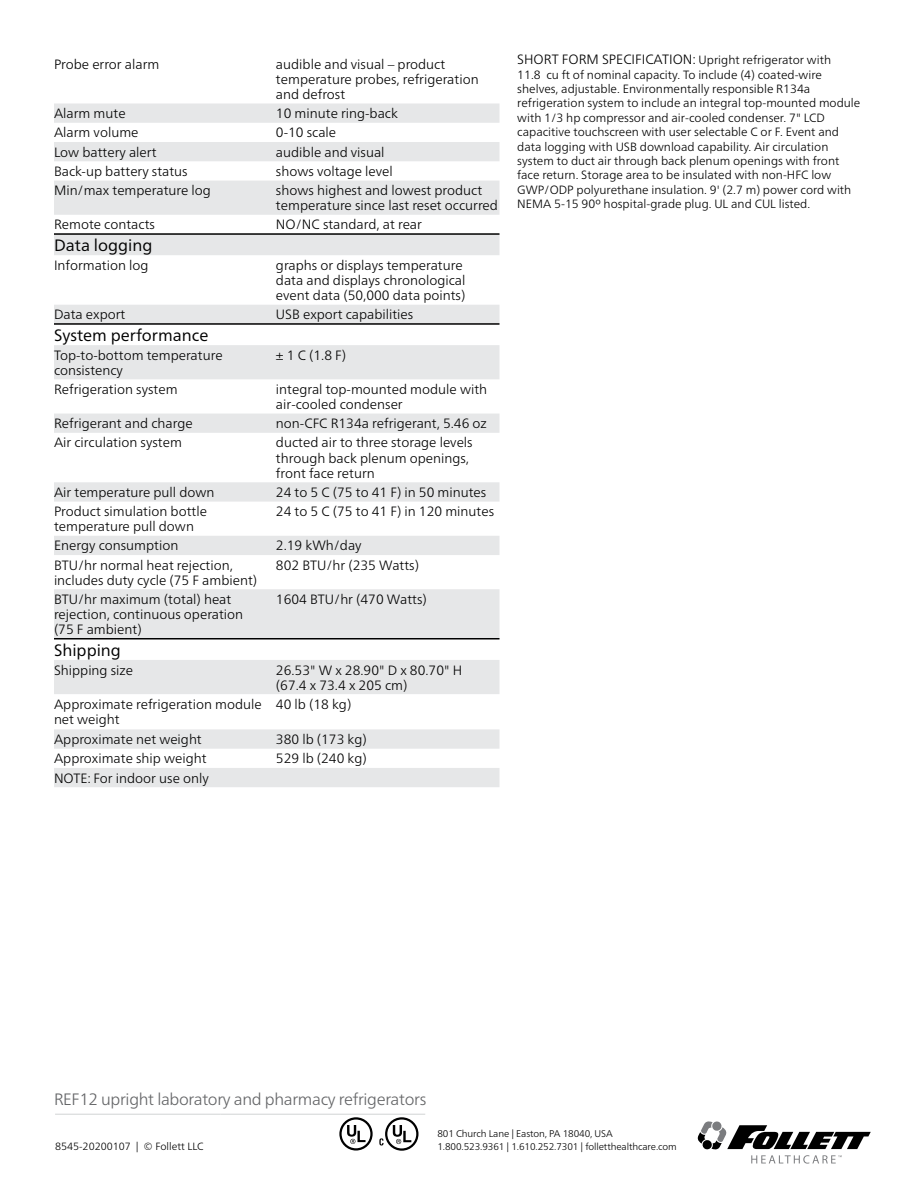
<style>
.page{position:relative;width:918px;height:1188px;background:#fff}
.page>*{position:absolute;margin:0;border:0;box-sizing:border-box;transform-origin:0 0}
.t1{font:300 16.5px "Frutiger Neue LT Pro";letter-spacing:-.02em;color:#636466}
.t2{font:16.5px "Frutiger Neue LT Pro";color:#000}
.t3{font:300 13.5px/15.3px "Frutiger Neue LT Pro";color:#000}
.t4{font:300 12px/14.4px "Frutiger Neue LT Pro";color:#000}
.t5{font:300 10.5px "Frutiger Neue LT Pro";color:#000}
.t6{font:300 9.75px/13.5px "Frutiger Neue LT Pro";letter-spacing:-.01em;color:#000}
.s1{font-size:12px}
</style>
<div class="page">
<svg style="left:54px;top:104px;width:446px;height:683px"></svg>
<hr style="left:54px;top:233px;width:222px;height:2px;background:#000">
<hr style="left:276px;top:233px;width:224px;height:2px;background:#000">
<hr style="left:54px;top:323px;width:222px;height:2px;background:#000">
<hr style="left:276px;top:323px;width:224px;height:2px;background:#000">
<hr style="left:54px;top:638px;width:222px;height:2px;background:#000">
<hr style="left:276px;top:638px;width:224px;height:2px;background:#000">
<hr style="left:55px;top:1114px;width:165px;height:1px;background:#d1d3d4">
<hr style="left:220px;top:1114px;width:205px;height:1px;background:#d1d3d4">
<svg style="left:697px;top:1121px;width:174px;height:43px"></svg>
<svg style="left:341px;top:1118px;width:31px;height:31px"></svg>
<div style="left:339px;top:1117px;width:34px;height:34px;border:2px solid #000;border-radius:50%"></div>
<svg style="left:347px;top:1125px;width:19px;height:19px"></svg>
<svg style="left:386px;top:1118px;width:31px;height:32px"></svg>
<div style="left:385px;top:1117px;width:34px;height:34px;border:2px solid #000;border-radius:50%"></div>
<svg style="left:393px;top:1125px;width:18px;height:19px"></svg>
<svg style="left:379px;top:1138px;width:5px;height:8px"></svg>
<p class="t3" style="left:54px;top:56px;width:107px">Probe error alarm</p>
<p class="t3" style="left:276px;top:56px;width:204px">audible and visual – product temperature probes, refrigeration and defrost</p>
<p class="t3" style="left:54px;top:106px;width:73px">Alarm mute</p>
<p class="t3" style="left:276px;top:106px;width:124px">10 minute ring-back</p>
<p class="t3" style="left:54px;top:125px;width:86px">Alarm volume</p>
<p class="t3" style="left:276px;top:125px;width:62px">0-10 scale</p>
<p class="t3" style="left:54px;top:144px;width:104px">Low battery alert</p>
<p class="t3" style="left:276px;top:144px;width:110px">audible and visual</p>
<p class="t3" style="left:54px;top:163px;width:135px">Back-up battery status</p>
<p class="t3" style="left:276px;top:163px;width:118px">shows voltage level</p>
<p class="t3" style="left:54px;top:183px;width:158px">Min/max temperature log</p>
<p class="t3" style="left:276px;top:183px;width:224px">shows highest and lowest product temperature since last reset occurred</p>
<p class="t3" style="left:54px;top:217px;width:103px">Remote contacts</p>
<p class="t3" style="left:276px;top:217px;width:148px">NO/NC standard, at rear</p>
<p class="t2" style="left:54px;top:235px;width:100px">Data logging</p>
<p class="t3" style="left:54px;top:257px;width:96px">Information log</p>
<p class="t3" style="left:276px;top:257px;width:191px">graphs or displays temperature data and displays chronological event data (50,000 data points)</p>
<p class="t3" style="left:54px;top:307px;width:73px">Data export</p>
<p class="t3" style="left:276px;top:307px;width:139px">USB export capabilities</p>
<p class="t2" style="left:54px;top:325px;width:156px">System performance</p>
<p class="t3" style="left:54px;top:347px;width:170px">Top-to-bottom temperature consistency</p>
<p class="t3" style="left:276px;top:347px;width:72px">± 1 C (1.8 F)</p>
<p class="t3" style="left:54px;top:381px;width:125px">Refrigeration system</p>
<p class="t3" style="left:276px;top:381px;width:213px">integral top-mounted module with air-cooled condenser</p>
<p class="t3" style="left:54px;top:416px;width:140px">Refrigerant and charge</p>
<p class="t3" style="left:276px;top:416px;width:212px">non-CFC R134a refrigerant, 5.46 oz</p>
<p class="t3" style="left:54px;top:435px;width:129px">Air circulation system</p>
<p class="t3" style="left:276px;top:435px;width:198px">ducted air to three storage levels through back plenum openings, front face return</p>
<p class="t3" style="left:54px;top:484px;width:162px">Air temperature pull down</p>
<p class="t3" style="left:276px;top:484px;width:212px">24 to 5 C (75 to 41 F) in 50 minutes</p>
<p class="t3" style="left:54px;top:504px;width:154px">Product simulation bottle temperature pull down</p>
<p class="t3" style="left:276px;top:504px;width:220px">24 to 5 C (75 to 41 F) in 120 minutes</p>
<p class="t3" style="left:54px;top:538px;width:126px">Energy consumption</p>
<p class="t3" style="left:276px;top:538px;width:87px">2.19 kWh/day</p>
<p class="t3" style="left:54px;top:557px;width:205px">BTU/hr normal heat rejection, includes duty cycle (75 F ambient)</p>
<p class="t3" style="left:276px;top:557px;width:145px">802 BTU/hr (235 Watts)</p>
<p class="t3" style="left:54px;top:591px;width:191px">BTU/hr maximum (total) heat rejection, continuous operation (75 F ambient)</p>
<p class="t3" style="left:276px;top:591px;width:152px">1604 BTU/hr (470 Watts)</p>
<p class="t2" style="left:54px;top:640px;width:69px">Shipping</p>
<p class="t3" style="left:54px;top:662px;width:81px">Shipping size</p>
<p class="t3" style="left:276px;top:662px;width:188px">26.53" W x 28.90" D x 80.70" H (67.4 x 73.4 x 205 cm)</p>
<p class="t3" style="left:54px;top:696px;width:209px">Approximate refrigeration module net weight</p>
<p class="t3" style="left:276px;top:696px;width:77px">40 lb (18 kg)</p>
<p class="t3" style="left:54px;top:732px;width:149px">Approximate net weight</p>
<p class="t3" style="left:276px;top:732px;width:92px">380 lb (173 kg)</p>
<p class="t3" style="left:54px;top:751px;width:154px">Approximate ship weight</p>
<p class="t3" style="left:276px;top:751px;width:92px">529 lb (240 kg)</p>
<p class="t3" style="left:54px;top:770px;width:156px">NOTE: For indoor use only</p>
<p class="t3" style="left:517px;top:52px;width:315px">SHORT FORM SPECIFICATION: <span class="s1">Upright refrigerator with</span></p>
<p class="t4" style="left:517px;top:67px;width:345px">11.8 cu ft of nominal capacity. To include (4) coated-wire shelves, adjustable. Environmentally responsible R134a refrigeration system to include an integral top-mounted module with 1/3 hp compressor and air-cooled condenser. 7" LCD capacitive touchscreen with user selectable C or F. Event and data logging with USB download capability. Air circulation system to duct air through back plenum openings with front face return. Storage area to be insulated with non-HFC low GWP/ODP polyurethane insulation. 9' (2.7 m) power cord with NEMA 5-15 90º hospital-grade plug. UL and CUL listed.</p>
<p class="t1" style="left:54px;top:1089px;width:374px">REF12 upright laboratory and pharmacy refrigerators</p>
<p class="t5" style="left:55px;top:1140px;width:150px">8545-20200107 | © Follett LLC</p>
<p class="t6" style="left:437px;top:1126px;width:241px">801 Church Lane | Easton, PA 18040, USA<br>1.800.523.9361 | 1.610.252.7301 | folletthealthcare.com</p>
</div>
